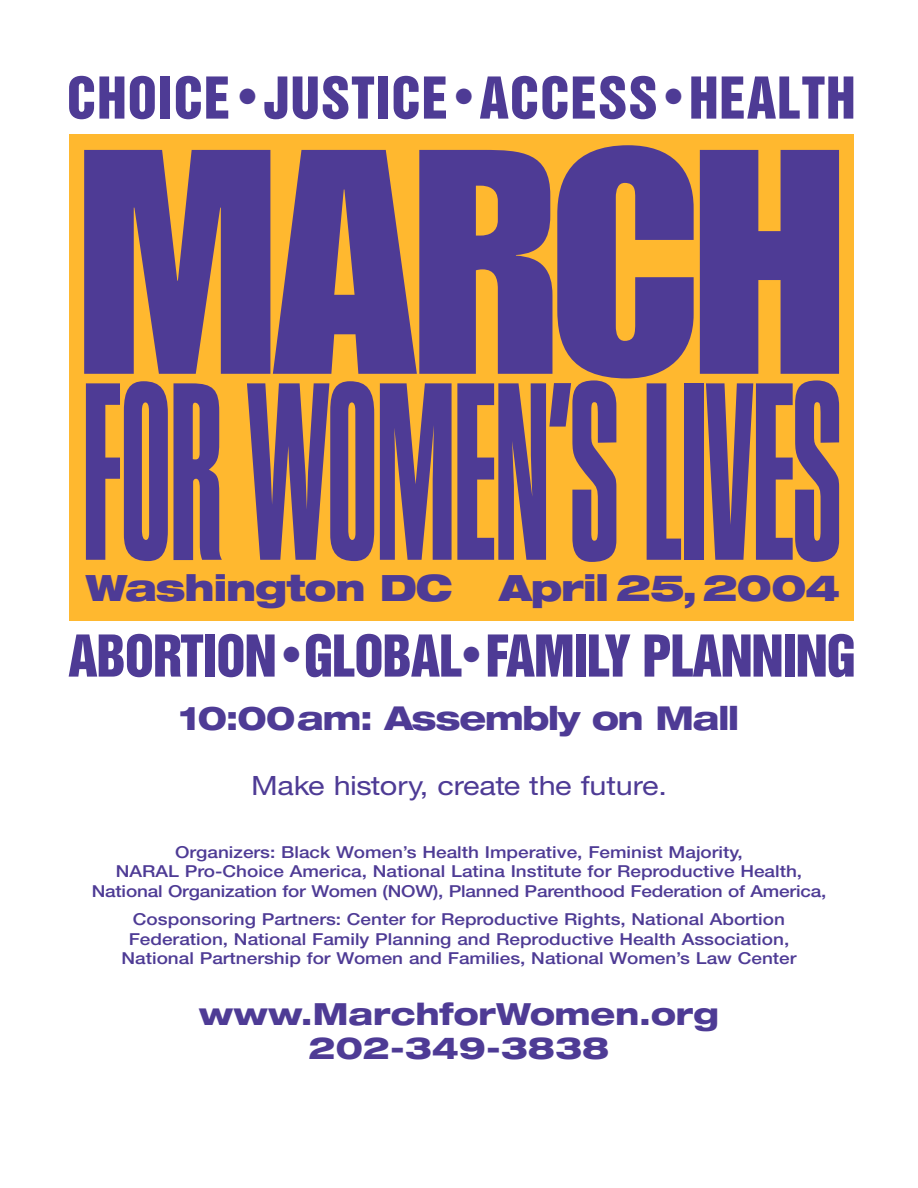
<style>
.page{position:relative;width:918px;height:1188px;background:#fff}
.page>*{position:absolute;margin:0;border:0;box-sizing:border-box;transform-origin:0 0}
.t1{font:313.5px "Impact LT";letter-spacing:-.02em;color:#4e3b95}
.t2{font:264.9px "Permanent Headline Rgl";letter-spacing:-.01em;color:#4e3b95;scale:.67 1}
.t3{font:52.8px "Helvetica Inserat";letter-spacing:-.02em;color:#4e3b95}
.t4{font:52.8px "Helvetica Inserat";letter-spacing:.02em;color:#4e3b95}
.t5{font:900 expanded 36.3px "Helvetica Neue";letter-spacing:-.03em;color:#4e3b95}
.t6{font:800 expanded 33px "Helvetica Neue";letter-spacing:-.035em;color:#4e3b95}
.t7{font:800 expanded 30.6px/34.5px "Helvetica Neue";color:#4e3b95;text-align:center}
.t8{font:26.7px "Helvetica Neue";letter-spacing:-.005em;color:#4e3b95;scale:1.15 1}
.t9{font:500 16.5px/19.5px "Helvetica Neue";color:#4e3b95;text-align:center;scale:1.15 1}
.s1{font-size:39.15px}
.s2{font-size:38.85px}
</style>
<div class="page">
<div style="left:69px;top:134px;width:785px;height:487px;background:#ffb82f"></div>
<h3 class="t4" style="left:67px;top:76px;width:790px">CHOICE <span class="s1">•</span> JUSTICE<span class="s1">•</span>ACCESS<span class="s1">•</span>HEALTH</h3>
<h1 class="t1" style="left:77px;top:150px;width:770px">MARCH</h1>
<h2 class="t2" style="left:82px;top:313px;width:1135px">FOR WOMEN’S LIVES</h2>
<h3 class="t5" style="left:86px;top:574px;width:369px">Washington DC</h3>
<h3 class="t5" style="left:499px;top:574px;width:342px">April 25, 2004</h3>
<h3 class="t3" style="left:68px;top:634px;width:789px">ABORTION<span class="s2">•</span>GLOBAL<span class="s2">•</span>FAMILY PLANNING</h3>
<h3 class="t6" style="left:179px;top:706px;width:562px">10:00am: Assembly on Mall</h3>
<h3 class="t8" style="left:251px;top:776px;width:363px">Make history, create the future.</h3>
<p class="t9" style="left:92px;top:844px;width:640px">Organizers: Black Women’s Health Imperative, Feminist Majority,<br>NARAL Pro-Choice America, National Latina Institute for Reproductive Health,<br>National Organization for Women (NOW), Planned Parenthood Federation of America,</p>
<p class="t9" style="left:122px;top:911px;width:588px">Cosponsoring Partners: Center for Reproductive Rights, National Abortion<br>Federation, National Family Planning and Reproductive Health Association,<br>National Partnership for Women and Families, National Women’s Law Center</p>
<h3 class="t7" style="left:199px;top:999px;width:521px">www.MarchforWomen.org<br>202-349-3838</h3>
</div>
